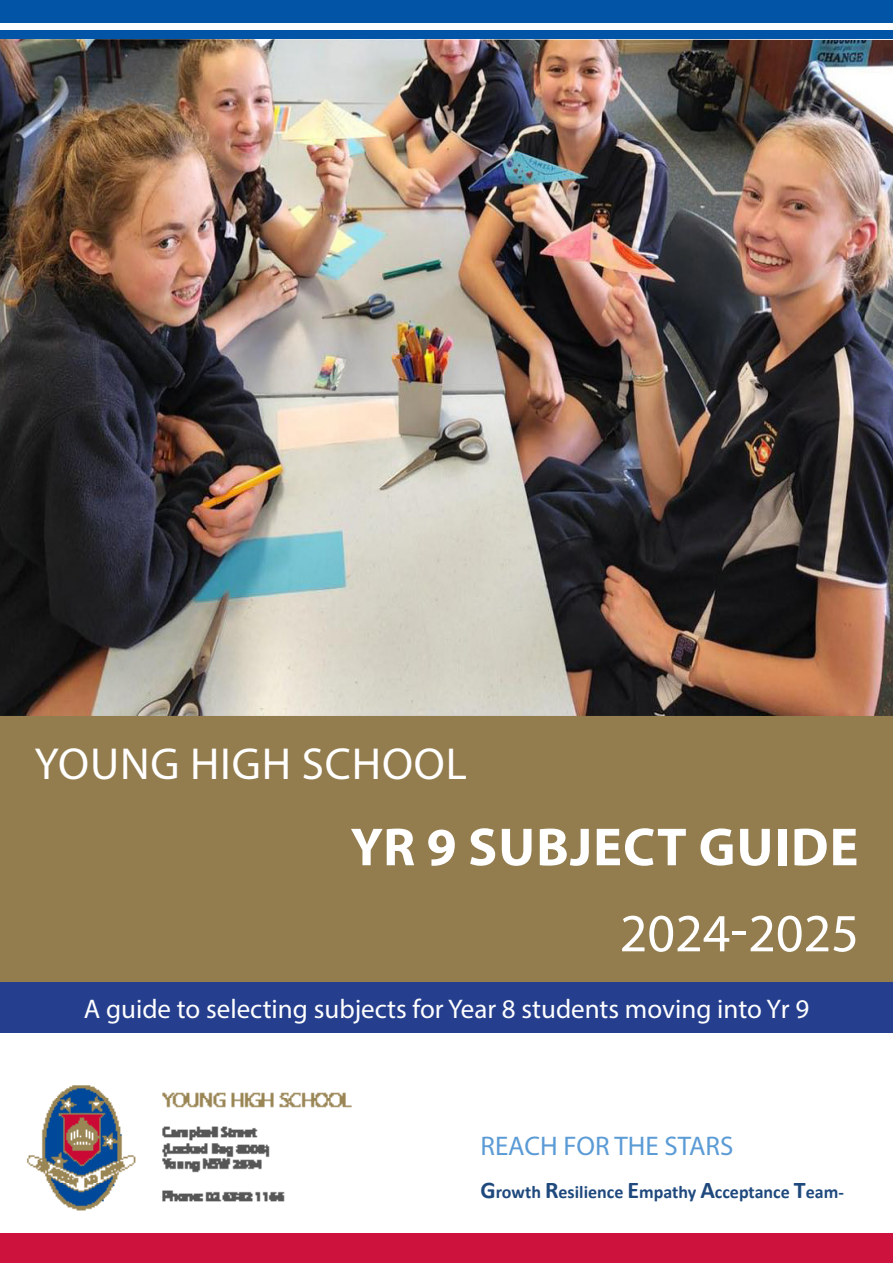
<style>
.page{position:relative;width:893px;height:1263px;background:#fff}
.page>*{position:absolute;margin:0;border:0;box-sizing:border-box;transform-origin:0 0}
.t1{font:700 54px "Myriad Pro";letter-spacing:.02em;color:#fff}
.t2{font:54px "Myriad Pro";color:#fff}
.t3{font:45px "Myriad Pro";letter-spacing:.02em;color:#fff}
.t4{font:27px "Myriad Pro";color:#fff}
.t5{font:27px "Myriad Pro";color:#5b9bd5}
.t6{font:700 18px "Calibri";color:#1f497d}
.s1{font-size:24px}
</style>
<div class="page">
<div style="left:0;top:1234px;width:893px;height:29px;background:#cd123d"></div>
<div style="left:0;top:0;width:893px;height:22px;background:#0154a6"></div>
<div style="left:0;top:31px;width:893px;height:8px;background:#0154a6"></div>
<div style="left:0;top:714px;width:893px;height:268px;background:#937c4d"></div>
<div style="left:0;top:982px;width:893px;height:51px;background:#253f8e"></div>
<img style="left:26px;top:1085px;width:326px;height:126px">
<img style="left:0;top:39px;width:893px;height:677px">
<p class="t3" style="left:34px;top:736px;width:434px">YOUNG HIGH SCHOOL</p>
<p class="t1" style="left:350px;top:812px;width:509px">YR 9 SUBJECT GUIDE</p>
<p class="t2" style="left:620px;top:900px;width:241px">2024-2025</p>
<p class="t4" style="left:84px;top:992px;width:727px">A guide to selecting subjects for Year 8 students moving into Yr 9</p>
<p class="t5" style="left:480px;top:1130px;width:254px">REACH FOR THE STARS</p>
<p class="t6" style="left:480px;top:1179px;width:365px"><span class="s1">G</span>rowth <span class="s1">R</span>esilience <span class="s1">E</span>mpathy <span class="s1">A</span>cceptance <span class="s1">T</span>eam-</p>
</div>
